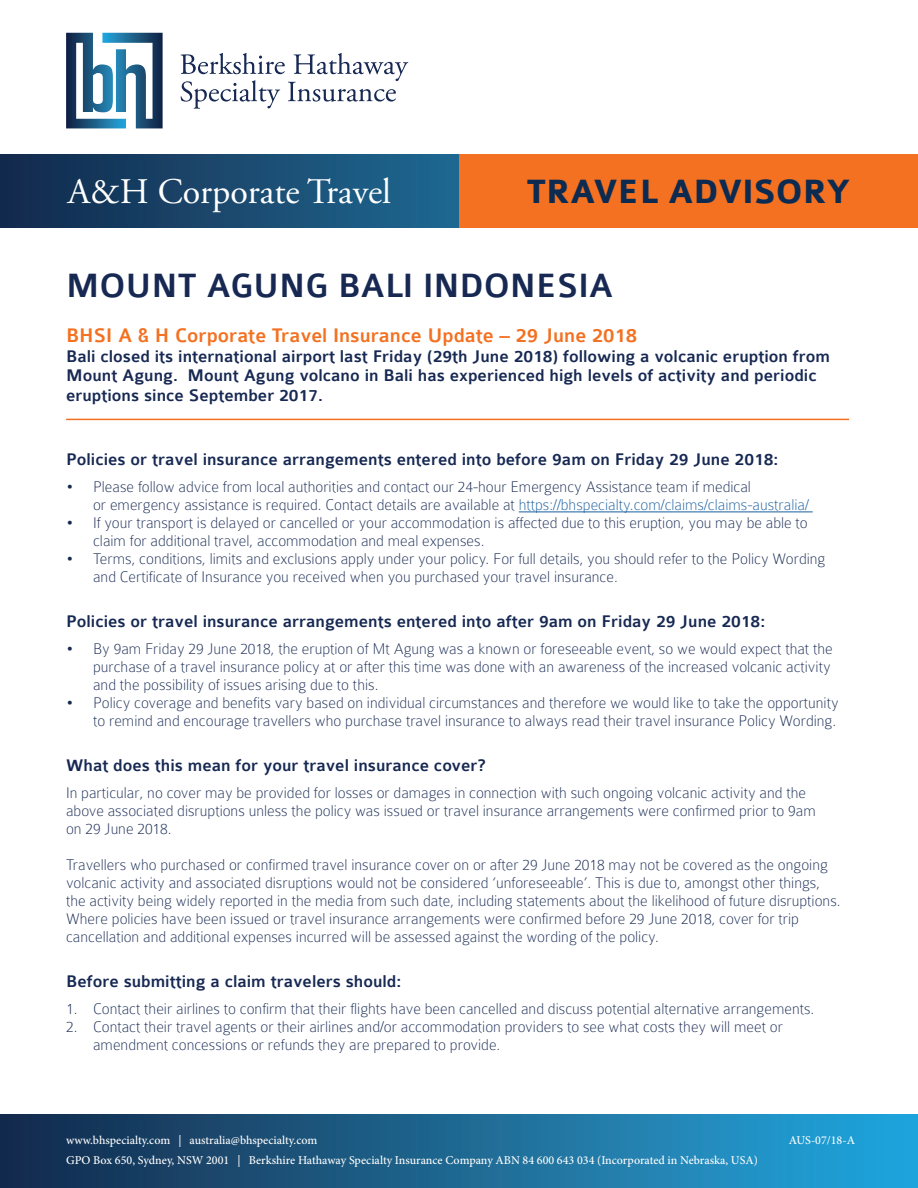
<style>
.page{position:relative;width:918px;height:1188px;background:#fff}
.page>*{position:absolute;margin:0;border:0;box-sizing:border-box;transform-origin:0 0}
.t1{font:500 36px "Colaborate";color:#172953}
.t2{font:36px "Adobe Garamond Pro";color:#fff}
.t3{font:700 36px "Colaborate";color:#0d2b51}
.t4{font:500 21px "Colaborate";color:#f37121}
.t5{font:500 18px/19.5px "Colaborate";color:#172953}
.t6{font:100 16.5px/18px "Colaborate";color:#172953}
.t7{font:500 12px "Minion Pro";color:#fff}
.s1{color:#175d9e}
</style>
<div class="page">
<svg style="left:0;top:154px;width:459px;height:73px;background:#18486e"></svg>
<svg style="left:66px;top:33px;width:97px;height:95px"></svg>
<svg style="left:181px;top:53px;width:227px;height:56px"></svg>
<hr style="left:519px;top:511px;width:294px;height:1px;background:#175d9e">
<div style="left:459px;top:154px;width:459px;height:73px;background:#f37121"></div>
<div style="left:0;top:1115px;width:918px;height:73px;background:linear-gradient(to right,#16294a,#24a8de)"></div>
<hr style="left:66px;top:419px;width:783px;height:1px;background:#f37121">
<h1 class="t2" style="left:68px;top:170px;width:325px">A&amp;H Corporate Travel</h1>
<h1 class="t3" style="left:527px;top:173px;width:325px">TRAVEL ADVISORY</h1>
<h1 class="t1" style="left:66px;top:267px;width:549px">MOUNT AGUNG BALI INDONESIA</h1>
<p class="t4" style="left:66px;top:325px;width:573px">BHSI A &amp; H Corporate Travel Insurance Update – 29 June 2018</p>
<p class="t5" style="left:66px;top:347px;width:766px">Bali closed its international airport last Friday (29th June 2018) following a volcanic eruption from<br>Mount Agung. Mount Agung volcano in Bali has experienced high levels of activity and periodic eruptions since September 2017.</p>
<p class="t5" style="left:66px;top:450px;width:714px">Policies or travel insurance arrangements entered into before 9am on Friday 29 June 2018:</p>
<p class="t6" style="left:93px;top:478px;width:717px;text-indent:-27px">• Please follow advice from local authorities and contact our 24-hour Emergency Assistance team if medical<br>or emergency assistance is required. Contact details are available at <span class="s1">https://bhspecialty.com/claims/claims-australia/</span></p>
<p class="t6" style="left:93px;top:514px;width:716px;text-indent:-27px">• If your transport is delayed or cancelled or your accommodation is affected due to this eruption, you may be able to claim for additional travel, accommodation and meal expenses.</p>
<p class="t6" style="left:93px;top:550px;width:734px;text-indent:-27px">• Terms, conditions, limits and exclusions apply under your policy. For full details, you should refer to the Policy Wording and Certificate of Insurance you received when you purchased your travel insurance.</p>
<p class="t5" style="left:66px;top:612px;width:701px">Policies or travel insurance arrangements entered into after 9am on Friday 29 June 2018:</p>
<p class="t6" style="left:93px;top:640px;width:741px;text-indent:-27px">• By 9am Friday 29 June 2018, the eruption of Mt Agung was a known or foreseeable event, so we would expect that the purchase of a travel insurance policy at or after this time was done with an awareness of the increased volcanic activity and the possibility of issues arising due to this.</p>
<p class="t6" style="left:66px;top:694px;width:774px;text-align:right">• Policy coverage and benefits vary based on individual circumstances and therefore we would like to take the opportunity to remind and encourage travellers who purchase travel insurance to always read their travel insurance Policy Wording.</p>
<p class="t5" style="left:66px;top:756px;width:421px">What does this mean for your travel insurance cover?</p>
<p class="t6" style="left:66px;top:784px;width:751px">In particular, no cover may be provided for losses or damages in connection with such ongoing volcanic activity and the above associated disruptions unless the policy was issued or travel insurance arrangements were confirmed prior to 9am on 29 June 2018.</p>
<p class="t6" style="left:66px;top:856px;width:776px">Travellers who purchased or confirmed travel insurance cover on or after 29 June 2018 may not be covered as the ongoing volcanic activity and associated disruptions would not be considered ‘unforeseeable’. This is due to, amongst other things, the activity being widely reported in the media from such date, including statements about the likelihood of future disruptions.<br>Where policies have been issued or travel insurance arrangements were confirmed before 29 June 2018, cover for trip cancellation and additional expenses incurred will be assessed against the wording of the policy.</p>
<p class="t5" style="left:66px;top:972px;width:337px">Before submitting a claim travelers should:</p>
<p class="t6" style="left:66px;top:1000px;width:750px">1. Contact their airlines to confirm that their flights have been cancelled and discuss potential alternative arrangements.</p>
<p class="t6" style="left:93px;top:1018px;width:691px;text-indent:-27px">2. Contact their travel agents or their airlines and/or accommodation providers to see what costs they will meet or amendment concessions or refunds they are prepared to provide.</p>
<p class="t7" style="left:66px;top:1132px;width:253px">www.bhspecialty.com | australia@bhspecialty.com</p>
<p class="t7" style="left:789px;top:1132px;width:68px">AUS-07/18-A</p>
<p class="t7" style="left:66px;top:1152px;width:693px">GPO Box 650, Sydney, NSW 2001 | Berkshire Hathaway Specialty Insurance Company ABN 84 600 643 034 (Incorporated in Nebraska, USA)</p>
</div>
